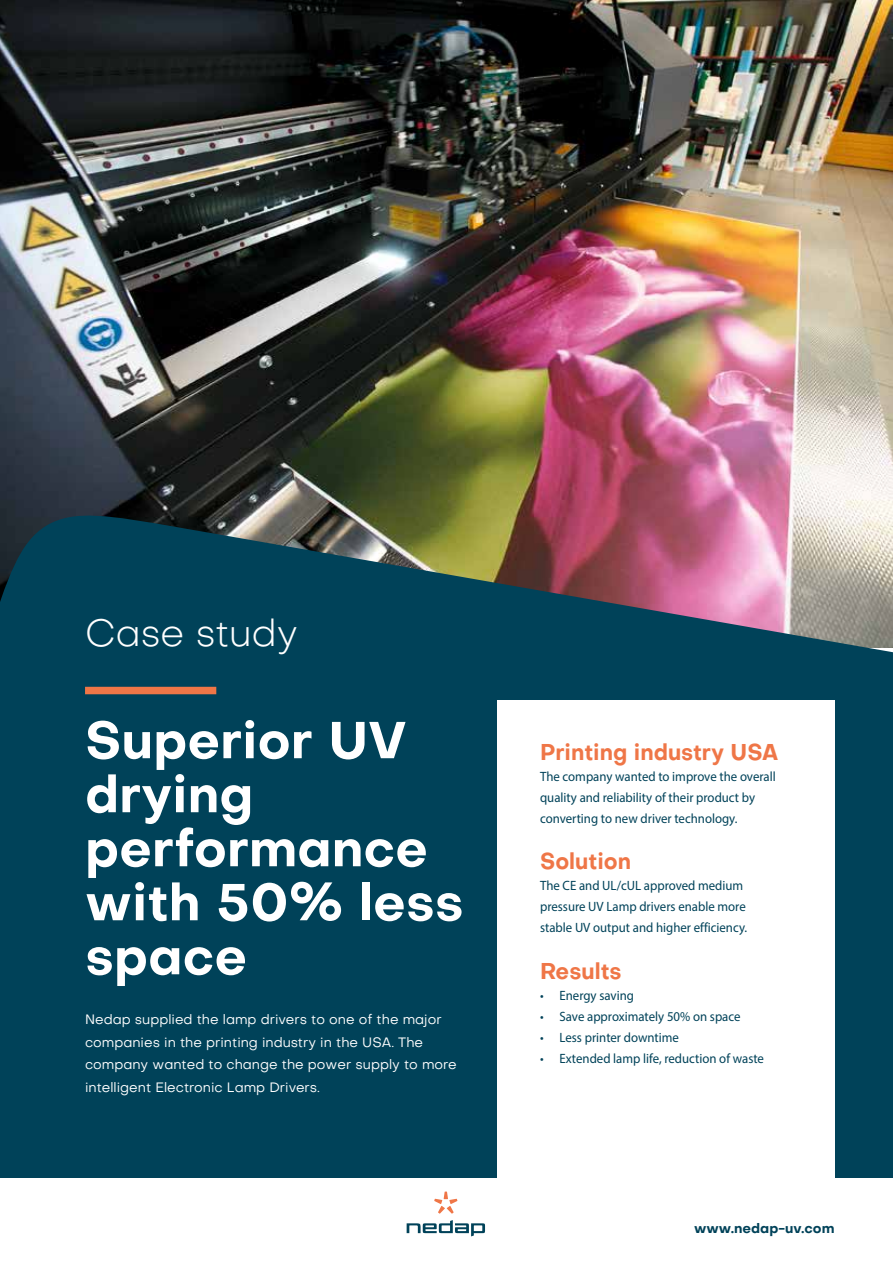
<style>
.page{position:relative;width:893px;height:1263px;background:#fff}
.page>*{position:absolute;margin:0;border:0;box-sizing:border-box;transform-origin:0 0}
.t1{font:700 51px/54px "Objectivity";color:#fff}
.t2{font:300 37.5px "Objectivity";color:#fff}
.t3{font:700 22.5px "Objectivity";color:#ef7647;scale:.95 1}
.t4{font:13.5px/21px "Myriad Pro";color:#004259;scale:.95 1}
.t5{font:13.5px/22.5px "Objectivity";color:#fff}
.t6{font:700 13.5px "Objectivity";color:#004259}
</style>
<div class="page">
<svg style="left:407px;top:1220px;width:78px;height:16px"></svg>
<svg style="left:434px;top:1191px;width:23px;height:22px"></svg>
<img style="left:0;top:0;width:893px;height:509px">
<svg style="left:0;top:509px;width:893px;height:256px;background:#2f5362"></svg>
<div style="left:0;top:765px;width:893px;height:413px;background:#004259"></div>
<div style="left:85px;top:687px;width:131px;height:7px;background:#ef7647"></div>
<div style="left:497px;top:701px;width:337px;height:483px;background:#fff"></div>
<h2 class="t2" style="left:85px;top:609px;width:214px">Case study</h2>
<h1 class="t1" style="left:85px;top:712px;width:380px">Superior UV drying performance with 50% less space</h1>
<p class="t5" style="left:85px;top:1008px;width:373px">Nedap supplied the lamp drivers to one of the major companies in the printing industry in the USA. The company wanted to change the power supply to more intelligent Electronic Lamp Drivers.</p>
<h3 class="t3" style="left:540px;top:736px;width:252px">Printing industry USA</h3>
<p class="t4" style="left:540px;top:765px;width:250px">The company wanted to improve the overall quality and reliability of their product by converting to new driver technology.</p>
<h3 class="t3" style="left:540px;top:845px;width:97px">Solution</h3>
<p class="t4" style="left:540px;top:875px;width:220px">The CE and UL/cUL approved medium pressure UV Lamp drivers enable more stable UV output and higher efficiency.</p>
<h3 class="t3" style="left:540px;top:955px;width:88px">Results</h3>
<p class="t4" style="left:540px;top:984px;width:100px">• Energy saving</p>
<p class="t4" style="left:540px;top:1005px;width:213px">• Save approximately 50% on space</p>
<p class="t4" style="left:540px;top:1026px;width:148px">• Less printer downtime</p>
<p class="t4" style="left:540px;top:1047px;width:237px">• Extended lamp life, reduction of waste</p>
<p class="t6" style="left:694px;top:1219px;width:142px">www.nedap-uv.com</p>
</div>
